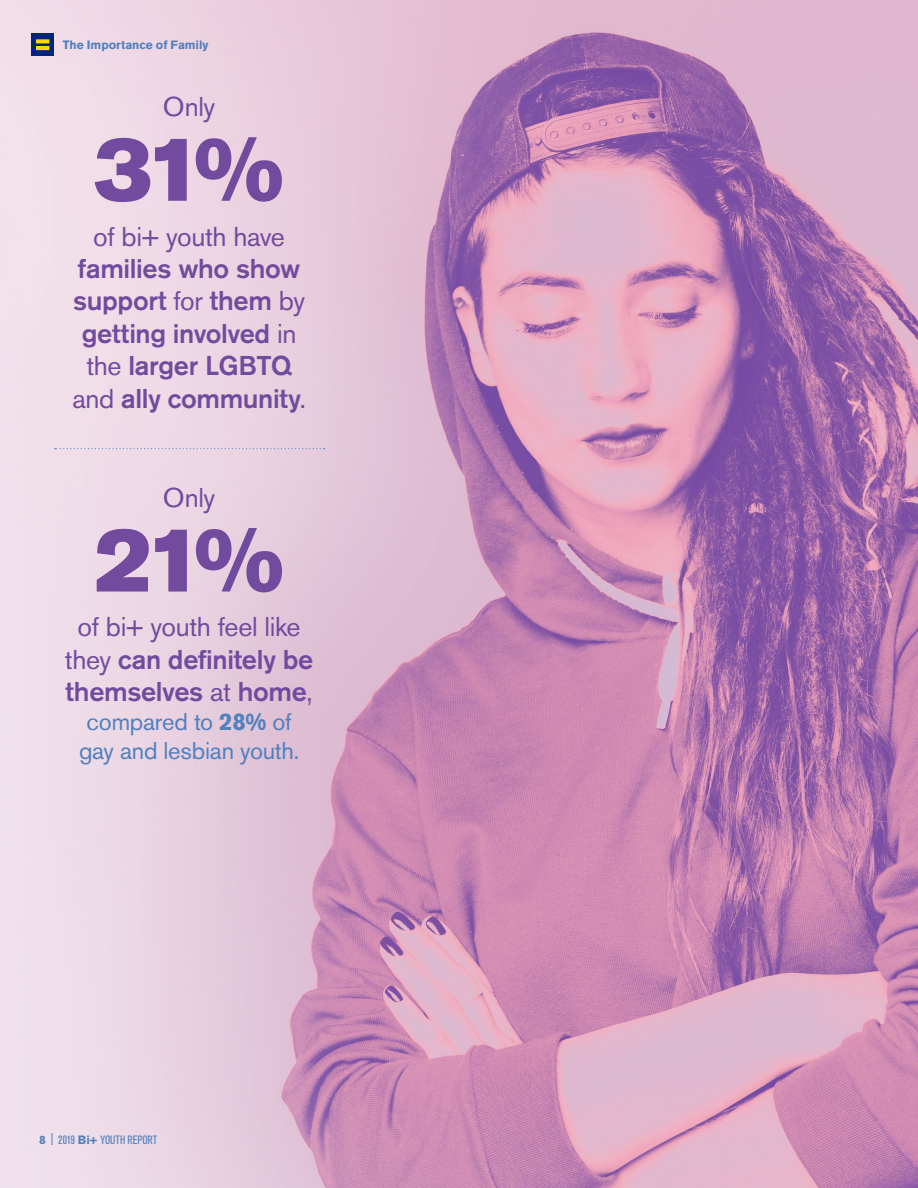
<style>
.page{position:relative;width:918px;height:1188px;background:#fff}
.page>*{position:absolute;margin:0;border:0;box-sizing:border-box;transform-origin:0 0}
.Stat_Number{font:90px "Akzidenz Grotesk BE Super";color:#734b9e}
.Stat_Text{font:500 27px/32.4px "Akzidenz Grotesk BE";letter-spacing:-.015em;color:#734b9e;text-align:center}
.Stat_Text-2{font:27px "Akzidenz Grotesk BE";letter-spacing:-.015em;color:#734b9e}
.Stat_Text-3{font:24px/28.8px "Akzidenz Grotesk BE";letter-spacing:-.01em;color:#5180be;text-align:center}
.t1{font:700 12px "Akzidenz Grotesk BE";color:#5180be}
.t2{font:condensed 12px "Akzidenz Grotesk BE";color:#5180be}
.s1{font-weight:400}
.s2{font-weight:700}
.s3{font-weight:700;font-stretch:normal}
.s4{font-weight:500}
</style>
<div class="page">
<img style="left:0;top:0;width:918px;height:1188px">
<svg style="left:55px;top:448px;width:270px;height:1px"></svg>
<div style="left:32px;top:34px;width:22px;height:22px;background:#002678"></div>
<svg style="left:36px;top:39px;width:13px;height:4px"></svg>
<hr style="left:36px;top:46px;width:13px;height:4px;background:#ffdb00">
<p class="t1" style="left:63px;top:38px;width:147px">The Importance of Family</p>
<p class="Stat_Text-2" style="left:163px;top:91px;width:54px">Only</p>
<p class="Stat_Number" style="left:94px;top:117px;width:191px">31%</p>
<p class="Stat_Text" style="left:72px;top:220px;width:235px"><span class="s1">of bi+ youth have </span>families who show support <span class="s1">for</span> them <span class="s1">by </span>getting involved <span class="s1">in the</span> larger LGBTQ <span class="s1">and</span> ally community<span class="s1">.</span></p>
<p class="Stat_Text-2" style="left:163px;top:481px;width:54px">Only</p>
<p class="Stat_Number" style="left:94px;top:508px;width:191px">21%</p>
<p class="Stat_Text" style="left:65px;top:611px;width:250px"><span class="s1">of bi+ youth feel like they</span> can definitely be themselves <span class="s1">at</span> home<span class="s1">,</span></p>
<p class="Stat_Text-3" style="left:79px;top:707px;width:222px">compared to <span class="s2">28%</span> of gay and lesbian youth.</p>
<p class="t2" style="left:39px;top:1133px;width:120px"><span class="s3">8</span> | <span class="s4">2019</span> <span class="s3">Bi+</span> YOUTH REPORT</p>
</div>
